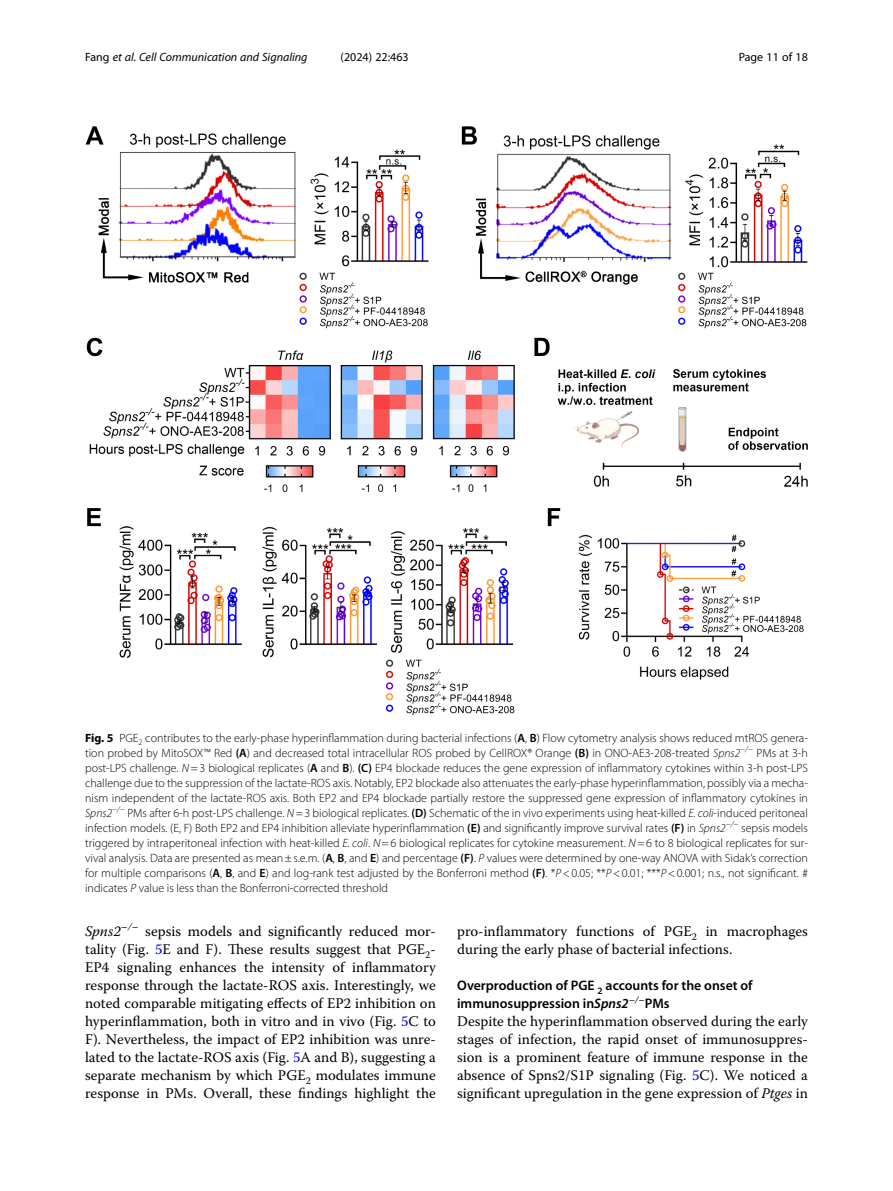
<style>
.page{position:relative;width:893px;height:1191px;background:#fff}
.page>*{position:absolute;margin:0;border:0;box-sizing:border-box;transform-origin:0 0}
.Body_Text_Indent{font:14.7px/18px "Warnock Pro";color:#000;text-align:justify}
.Body_Text{font:14.7px/18px "Warnock Pro";color:#000;text-align:justify}
.Head_2{font:600 13.8px/18px "Myriad Pro";color:#000}
.Figure_Caption{font:300 12px/15px "Myriad Pro";color:#000;text-align:justify}
.t1{font:italic 12px "Myriad Pro";color:#000}
.t2{font:12px "Myriad Pro";color:#000}
.s1{font-style:normal}
.s2{font-weight:700}
.s3{font-weight:600}
.s4{font-style:italic}
.s5{color:#00f}
</style>
<div class="page">
<img style="left:85px;top:126px;width:723px;height:588px">
<p class="t1" style="left:85px;top:50px;width:224px"><span class="s1">Fang</span> et al. Cell Communication and Signaling</p>
<p class="t2" style="left:341px;top:50px;width:70px">(2024) 22:463</p>
<p class="t2" style="left:739px;top:50px;width:71px">Page 11 of 18</p>
<p class="Figure_Caption" style="left:85px;top:730px;width:724px"><span class="s2">Fig. 5</span> PGE<sub>2</sub> contributes to the early-phase hyperinflammation during bacterial infections (<span class="s3">A</span>, <span class="s3">B</span>) Flow cytometry analysis shows reduced mtROS genera&shy;tion probed by MitoSOX™ Red <span class="s3">(A</span>) and decreased total intracellular ROS probed by CellROX® Orange <span class="s3">(B)</span> in ONO-AE3-208-treated <span class="s4">Spns2</span><sup>−/−</sup> PMs at 3-h post-LPS challenge. <span class="s4">N</span>=3 biological replicates (<span class="s3">A</span> and <span class="s3">B</span>). <span class="s3">(C)</span> EP4 blockade reduces the gene expression of inflammatory cytokines within 3-h post-LPS challenge due to the suppression of the lactate-ROS axis. Notably, EP2 blockade also attenuates the early-phase hyperinflammation, possibly via a mecha&shy;nism independent of the lactate-ROS axis. Both EP2 and EP4 blockade partially restore the suppressed gene expression of inflammatory cytokines in <span class="s4">Spns2</span><sup>−/−</sup> PMs after 6-h post-LPS challenge. <span class="s4">N</span>=3 biological replicates. <span class="s3">(D)</span> Schematic of the in vivo experiments using heat-killed <span class="s4">E. coli</span>-induced peritoneal infection models. (E, F) Both EP2 and EP4 inhibition alleviate hyperinflammation <span class="s3">(E)</span> and significantly improve survival rates <span class="s3">(F)</span> in <span class="s4">Spns2</span><sup>−/−</sup> sepsis models triggered by intraperitoneal infection with heat-killed <span class="s4">E. coli</span>. <span class="s4">N</span>=6 biological replicates for cytokine measurement. <span class="s4">N</span>=6 to 8 biological replicates for sur&shy;vival analysis. Data are presented as mean±s.e.m. (<span class="s3">A</span>, <span class="s3">B</span>, and <span class="s3">E</span>) and percentage <span class="s3">(F)</span>. <span class="s4">P</span> values were determined by one-way ANOVA with Sidak’s correction for multiple comparisons (<span class="s3">A</span>, <span class="s3">B</span>, and <span class="s3">E</span>) and log-rank test adjusted by the Bonferroni method <span class="s3">(F)</span>. *<span class="s4">P</span>&lt;0.05; **<span class="s4">P</span>&lt;0.01; ***<span class="s4">P</span>&lt;0.001; n.s., not significant. # indicates <span class="s4">P</span> value is less than the Bonferroni-corrected threshold</p>
<p class="Body_Text_Indent" style="left:85px;top:922px;width:352px"><span class="s4">Spns2</span><sup>−</sup><sup>/</sup><sup>−</sup> sepsis models and significantly reduced mor&shy;tality (Fig. <span class="s5">5</span>E and F). These results suggest that PGE<sub>2</sub>- EP4 signaling enhances the intensity of inflammatory response through the lactate-ROS axis. Interestingly, we noted comparable mitigating effects of EP2 inhibition on hyperinflammation, both in vitro and in vivo (Fig. <span class="s5">5</span>C to F). Nevertheless, the impact of EP2 inhibition was unre&shy;lated to the lactate-ROS axis (Fig. <span class="s5">5</span>A and B), suggesting a separate mechanism by which PGE<sub>2</sub> modulates immune response in PMs. Overall, these findings highlight the</p>
<p class="Body_Text_Indent" style="left:457px;top:922px;width:352px">pro-inflammatory functions of PGE<sub>2</sub> in macrophages during the early phase of bacterial infections.</p>
<p class="Head_2" style="left:457px;top:976px;width:297px">Overproduction of PGE <sub>2</sub> accounts for the onset of immunosuppression in<span class="s4">Spns2</span><sup>−</sup><sup>/</sup><sup>−</sup>PMs</p>
<p class="Body_Text" style="left:457px;top:1012px;width:352px">Despite the hyperinflammation observed during the early stages of infection, the rapid onset of immunosuppres&shy;sion is a prominent feature of immune response in the absence of Spns2/S1P signaling (Fig. <span class="s5">5</span>C). We noticed a significant upregulation in the gene expression of <span class="s4">Ptges</span> in</p>
</div>
